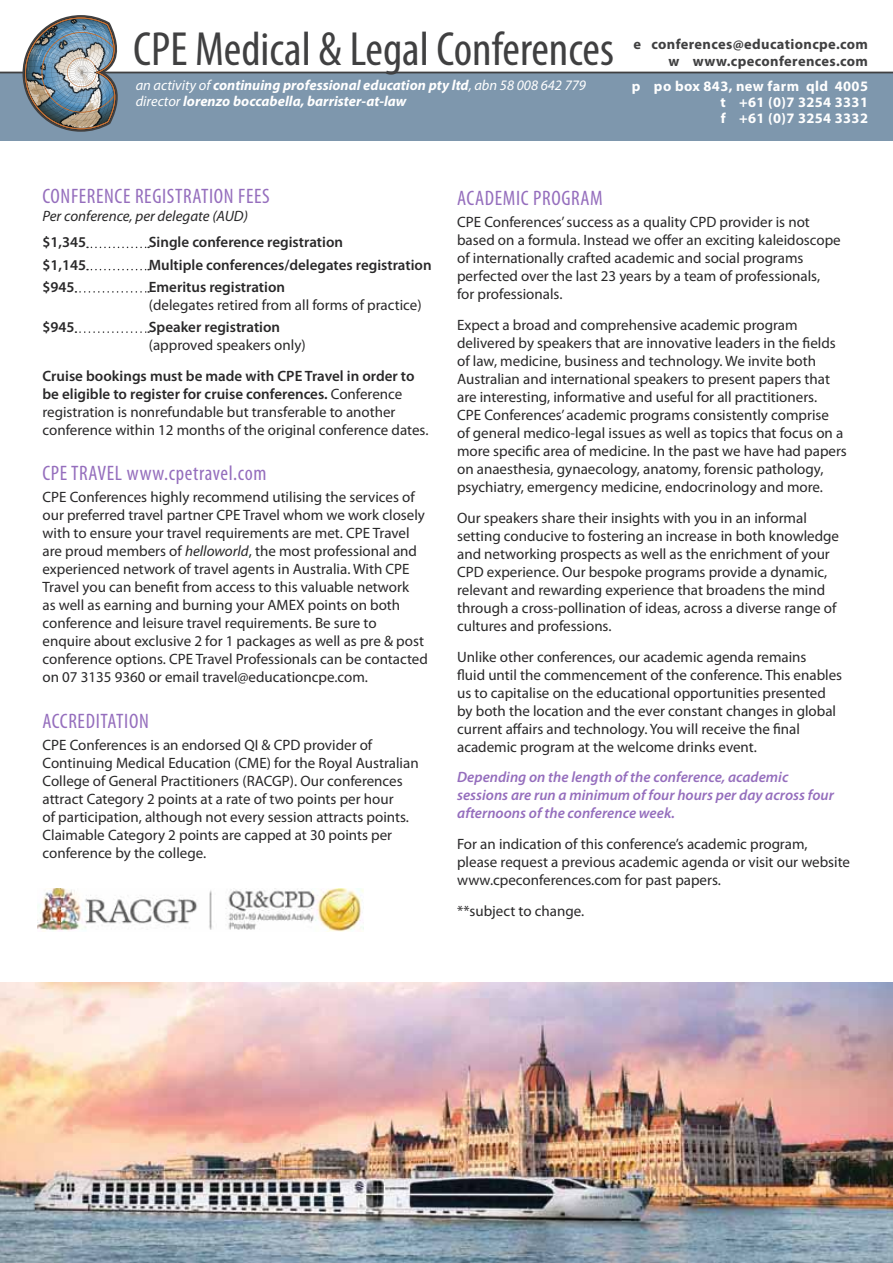
<style>
.page{position:relative;width:893px;height:1263px;background:#fff}
.page>*{position:absolute;margin:0;border:0;box-sizing:border-box;transform-origin:0 0}
.t1{font:condensed 48.15px "Myriad Pro";color:#404041}
.t2{font:condensed 21px "Myriad Pro";letter-spacing:.03em;color:#956ebd}
.t3{font:15px/18px "Myriad Pro";color:#292829}
.t4{font:600 15px "Myriad Pro";color:#292829}
.t5{font:italic 600 15px/18px "Myriad Pro";color:#956ebd}
.t6{font:italic 15px "Myriad Pro";color:#292829}
.t7{font:italic 700 14.4px/16.2px "Myriad Pro";color:#fff}
.t8{font:700 14.4px/16.2px "Myriad Pro";letter-spacing:.025em;color:#fff;text-align:justify}
.t9{font:700 14.4px "Myriad Pro";letter-spacing:.025em;color:#404041}
.s1{font-weight:400}
.s2{font-weight:600}
.s3{font-style:italic}
</style>
<div class="page">
<svg style="left:87px;top:247px;width:62px;height:1px"></svg>
<svg style="left:87px;top:269px;width:62px;height:1px"></svg>
<svg style="left:75px;top:291px;width:74px;height:2px"></svg>
<svg style="left:75px;top:331px;width:74px;height:2px"></svg>
<img style="left:0;top:982px;width:893px;height:281px">
<img style="left:37px;top:889px;width:327px;height:42px">
<div style="left:0;top:73px;width:893px;height:68px;background:#7e97ad"></div>
<hr style="left:0;top:72px;width:893px;height:1px;background:#404041">
<img style="left:23px;top:15px;width:105px;height:117px">
<h1 class="t1" style="left:133px;top:20px;width:482px">CPE Medical &amp; Legal Conferences</h1>
<p class="t7" style="left:136px;top:76px;width:452px"><span class="s1">an activity of</span> continuing professional education pty ltd<span class="s1">, abn 58 008 642 779 director</span> lorenzo boccabella, barrister-at-law</p>
<p class="t9" style="left:634px;top:35px;width:236px">e conferences@educationcpe.com</p>
<p class="t9" style="left:668px;top:52px;width:201px">w www.cpeconferences.com</p>
<p class="t8" style="left:720px;top:77px;width:149px;text-indent:-88px">p po box 843, new farm qld 4005 t +61 (0)7 3254 3331 f +61 (0)7 3254 3332</p>
<h2 class="t2" style="left:43px;top:183px;width:229px">CONFERENCE REGISTRATION FEES</h2>
<p class="t6" style="left:43px;top:207px;width:207px">Per conference, per delegate (AUD)</p>
<p class="t4" style="left:43px;top:233px;width:45px">$1,345</p>
<p class="t4" style="left:149px;top:233px;width:196px">Single conference registration</p>
<p class="t4" style="left:43px;top:255px;width:45px">$1,145</p>
<p class="t4" style="left:149px;top:255px;width:284px">Multiple conferences/delegates registration</p>
<p class="t4" style="left:43px;top:277px;width:34px">$945</p>
<p class="t4" style="left:149px;top:277px;width:138px">Emeritus registration</p>
<p class="t3" style="left:149px;top:296px;width:274px">(delegates retired from all forms of practice)</p>
<p class="t4" style="left:43px;top:317px;width:34px">$945</p>
<p class="t4" style="left:149px;top:317px;width:133px">Speaker registration</p>
<p class="t3" style="left:149px;top:336px;width:158px">(approved speakers only)</p>
<p class="t3" style="left:43px;top:367px;width:387px"><span class="s2">Cruise bookings must be made with CPE Travel in order to be eligible to register for cruise conferences.</span> Conference registration is nonrefundable but transferable to another conference within 12 months of the original conference dates.</p>
<h2 class="t2" style="left:43px;top:460px;width:225px">CPE TRAVEL www.cpetravel.com</h2>
<p class="t3" style="left:43px;top:488px;width:387px">CPE Conferences highly recommend utilising the services of our preferred travel partner CPE Travel whom we work closely with to ensure your travel requirements are met. CPE Travel are proud members of <span class="s3">helloworld</span>, the most professional and experienced network of travel agents in Australia. With CPE Travel you can benefit from access to this valuable network<br>as well as earning and burning your AMEX points on both conference and leisure travel requirements. Be sure to enquire about exclusive 2 for 1 packages as well as pre &amp; post conference options. CPE Travel Professionals can be contacted on 07 3135 9360 or email travel@educationcpe.com.</p>
<h2 class="t2" style="left:43px;top:708px;width:108px">ACCREDITATION</h2>
<p class="t3" style="left:43px;top:736px;width:378px">CPE Conferences is an endorsed QI &amp; CPD provider of Continuing Medical Education (CME) for the Royal Australian College of General Practitioners (RACGP). Our conferences attract Category 2 points at a rate of two points per hour<br>of participation, although not every session attracts points.<br>Claimable Category 2 points are capped at 30 points per conference by the college.</p>
<h2 class="t2" style="left:457px;top:185px;width:147px">ACADEMIC PROGRAM</h2>
<p class="t3" style="left:457px;top:213px;width:385px">CPE Conferences’ success as a quality CPD provider is not based on a formula. Instead we offer an exciting kaleidoscope of internationally crafted academic and social programs perfected over the last 23 years by a team of professionals, for professionals.</p>
<p class="t3" style="left:457px;top:316px;width:391px">Expect a broad and comprehensive academic program delivered by speakers that are innovative leaders in the fields of law, medicine, business and technology. We invite both Australian and international speakers to present papers that are interesting, informative and useful for all practitioners.<br>CPE Conferences’ academic programs consistently comprise<br>of general medico-legal issues as well as topics that focus on a more specific area of medicine. In the past we have had papers on anaesthesia, gynaecology, anatomy, forensic pathology, psychiatry, emergency medicine, endocrinology and more.</p>
<p class="t3" style="left:457px;top:508px;width:383px">Our speakers share their insights with you in an informal setting conducive to fostering an increase in both knowledge and networking prospects as well as the enrichment of your CPD experience. Our bespoke programs provide a dynamic, relevant and rewarding experience that broadens the mind through a cross-pollination of ideas, across a diverse range of cultures and professions.</p>
<p class="t3" style="left:457px;top:647px;width:387px">Unlike other conferences, our academic agenda remains<br>fluid until the commencement of the conference. This enables us to capitalise on the educational opportunities presented by both the location and the ever constant changes in global current affairs and technology. You will receive the final academic program at the welcome drinks event.</p>
<p class="t5" style="left:457px;top:768px;width:378px">Depending on the length of the conference, academic sessions are run a minimum of four hours per day across four afternoons of the conference week.</p>
<p class="t3" style="left:457px;top:835px;width:394px">For an indication of this conference’s academic program, please request a previous academic agenda or visit our website www.cpeconferences.com for past papers.</p>
<p class="t3" style="left:457px;top:901px;width:129px">**subject to change.</p>
</div>
